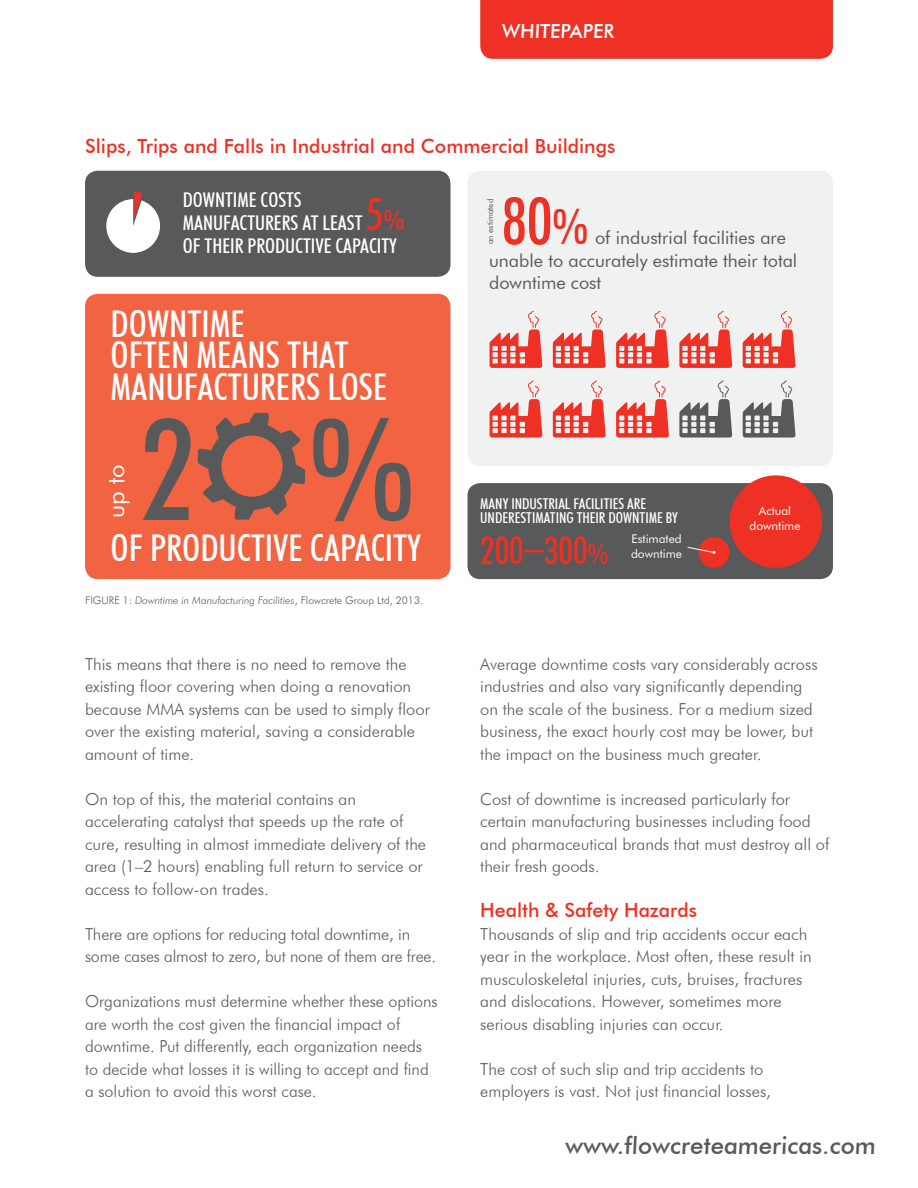
<style>
.page{position:relative;width:918px;height:1188px;background:#fff}
.page>*{position:absolute;margin:0;border:0;box-sizing:border-box;transform-origin:0 0}
.t1{font:500 condensed 141px "Futura BT";color:#58595b}
.t2{font:500 condensed 65.7px "Futura BT";color:#ee3124}
.t3{font:500 condensed 37.65px "Futura BT";color:#ee3124}
.t4{font:500 condensed 36.9px/31.5px "Futura BT";color:#fff}
.t5{font:500 24px "Futura BT";color:#58595b}
.t6{font:23.85px "Futura BT";color:#fff}
.t7{font:500 condensed 20.4px/22.6px "Futura BT";color:#fff}
.t8{font:500 19.5px "Futura BT";color:#ee3124}
.t9{font:500 19.5px "Futura BT";color:#fff}
.t10{font:18px/22.5px "Futura BT";color:#58595b}
.t11{font:300 16.5px/22.5px "Futura BT";color:#58595b}
.t12{font:500 condensed 15px/13.5px "Futura BT";color:#fff}
.t13{font:12px/15px "Futura BT";color:#fff}
.t14{font:italic 300 10.5px "Futura BT";color:#58595b}
.t15{font:8.1px "Futura BT";color:#58595b}
.s1{font-size:44.25px;color:#ee3124}
.s2{font-size:27.45px;color:#ee3124}
.s3{font-style:normal}
.s4{font-size:47.7px}
.s5{font-size:27.75px}
</style>
<div class="page">
<div style="left:480px;top:0;width:353px;height:59px;background:#ee3124"></div>
<div style="left:85px;top:171px;width:365px;height:106px;background:#58595b;border-radius:13px"></div>
<div style="left:468px;top:171px;width:365px;height:295px;background:#f0f1f1;border-radius:13px"></div>
<div style="left:468px;top:483px;width:365px;height:96px;background:#58595b;border-radius:13px"></div>
<div style="left:85px;top:294px;width:365px;height:285px;background:#f26341;border-radius:13px"></div>
<svg style="left:106px;top:192px;width:54px;height:61px"></svg>
<svg style="left:198px;top:413px;width:107px;height:107px"></svg>
<svg style="left:743px;top:381px;width:53px;height:57px"></svg>
<svg style="left:679px;top:381px;width:53px;height:57px"></svg>
<svg style="left:616px;top:381px;width:53px;height:57px"></svg>
<svg style="left:553px;top:381px;width:53px;height:57px"></svg>
<svg style="left:490px;top:381px;width:52px;height:57px"></svg>
<svg style="left:743px;top:311px;width:53px;height:57px"></svg>
<svg style="left:679px;top:311px;width:53px;height:57px"></svg>
<svg style="left:616px;top:311px;width:53px;height:57px"></svg>
<svg style="left:553px;top:311px;width:53px;height:57px"></svg>
<svg style="left:490px;top:311px;width:52px;height:57px"></svg>
<div style="left:699px;top:537px;width:30px;height:31px;background:#ee3124;border-radius:50%"></div>
<div style="left:730px;top:475px;width:92px;height:93px;background:#ee3124;border-radius:50%"></div>
<svg style="left:687px;top:546px;width:29px;height:8px"></svg>
<p class="t9" style="left:502px;top:19px;width:114px">WHITEPAPER</p>
<p class="t8" style="left:85px;top:134px;width:532px">Slips, Trips and Falls in Industrial and Commercial Buildings</p>
<p class="t7" style="left:183px;top:189px;width:223px">DOWNTIME COSTS<br>MANUFACTURERS AT LEAST <span class="s1">5</span><span class="s2">%<br></span>OF THEIR PRODUCTIVE CAPACITY</p>
<h3 class="t4" style="left:111px;top:308px;width:278px">DOWNTIME<br>OFTEN MEANS THAT<br>MANUFACTURERS LOSE</h3>
<h3 class="t6" style="left:102px;top:518px;width:55px;rotate:-90deg">up to</h3>
<h1 class="t1" style="left:141px;top:384px;width:277px">2 %</h1>
<h3 class="t4" style="left:111px;top:532px;width:312px">OF PRODUCTIVE CAPACITY</h3>
<p class="t14" style="left:85px;top:594px;width:339px"><span class="s3">FIGURE 1:</span> Downtime in Manufacturing Facilities<span class="s3">, Flowcrete Group Ltd, 2013.</span></p>
<p class="t11" style="left:85px;top:653px;width:346px">This means that there is no need to remove the existing floor covering when doing a renovation because MMA systems can be used to simply floor over the existing material, saving a considerable amount of time.</p>
<p class="t11" style="left:85px;top:788px;width:343px">On top of this, the material contains an accelerating catalyst that speeds up the rate of cure, resulting in almost immediate delivery of the area (1–2 hours) enabling full return to service or access to follow-on trades.</p>
<p class="t11" style="left:85px;top:923px;width:353px">There are options for reducing total downtime, in some cases almost to zero, but none of them are free.</p>
<p class="t11" style="left:85px;top:990px;width:354px">Organizations must determine whether these options are worth the cost given the financial impact of downtime. Put differently, each organization needs to decide what losses it is willing to accept and find a solution to avoid this worst case.</p>
<h2 class="t2" style="left:502px;top:181px;width:89px">80<span class="s4">%</span></h2>
<p class="t15" style="left:485px;top:244px;width:47px;rotate:-90deg">an estimated</p>
<p class="t10" style="left:489px;top:227px;width:310px;text-indent:106px">of industrial facilities are unable to accurately estimate their total downtime cost</p>
<p class="t12" style="left:480px;top:497px;width:199px">MANY INDUSTRIAL FACILITIES ARE<br>UNDERESTIMATING THEIR DOWNTIME BY</p>
<h3 class="t3" style="left:480px;top:528px;width:130px">200–300<span class="s5">%</span></h3>
<p class="t13" style="left:631px;top:531px;width:53px">Estimated downtime</p>
<p class="t13" style="left:750px;top:503px;width:53px;text-align:center">Actual downtime</p>
<p class="t11" style="left:480px;top:653px;width:339px">Average downtime costs vary considerably across industries and also vary significantly depending on the scale of the business. For a medium sized business, the exact hourly cost may be lower, but the impact on the business much greater.</p>
<p class="t11" style="left:480px;top:788px;width:351px">Cost of downtime is increased particularly for certain manufacturing businesses including food and pharmaceutical brands that must destroy all of their fresh goods.</p>
<p class="t8" style="left:480px;top:899px;width:218px">Health &amp; Safety Hazards</p>
<p class="t11" style="left:480px;top:923px;width:333px">Thousands of slip and trip accidents occur each year in the workplace. Most often, these result in musculoskeletal injuries, cuts, bruises, fractures and dislocations. However, sometimes more serious disabling injuries can occur.</p>
<p class="t11" style="left:480px;top:1058px;width:292px">The cost of such slip and trip accidents to employers is vast. Not just financial losses,</p>
<h3 class="t5" style="left:565px;top:1131px;width:314px">www.flowcreteamericas.com</h3>
</div>
